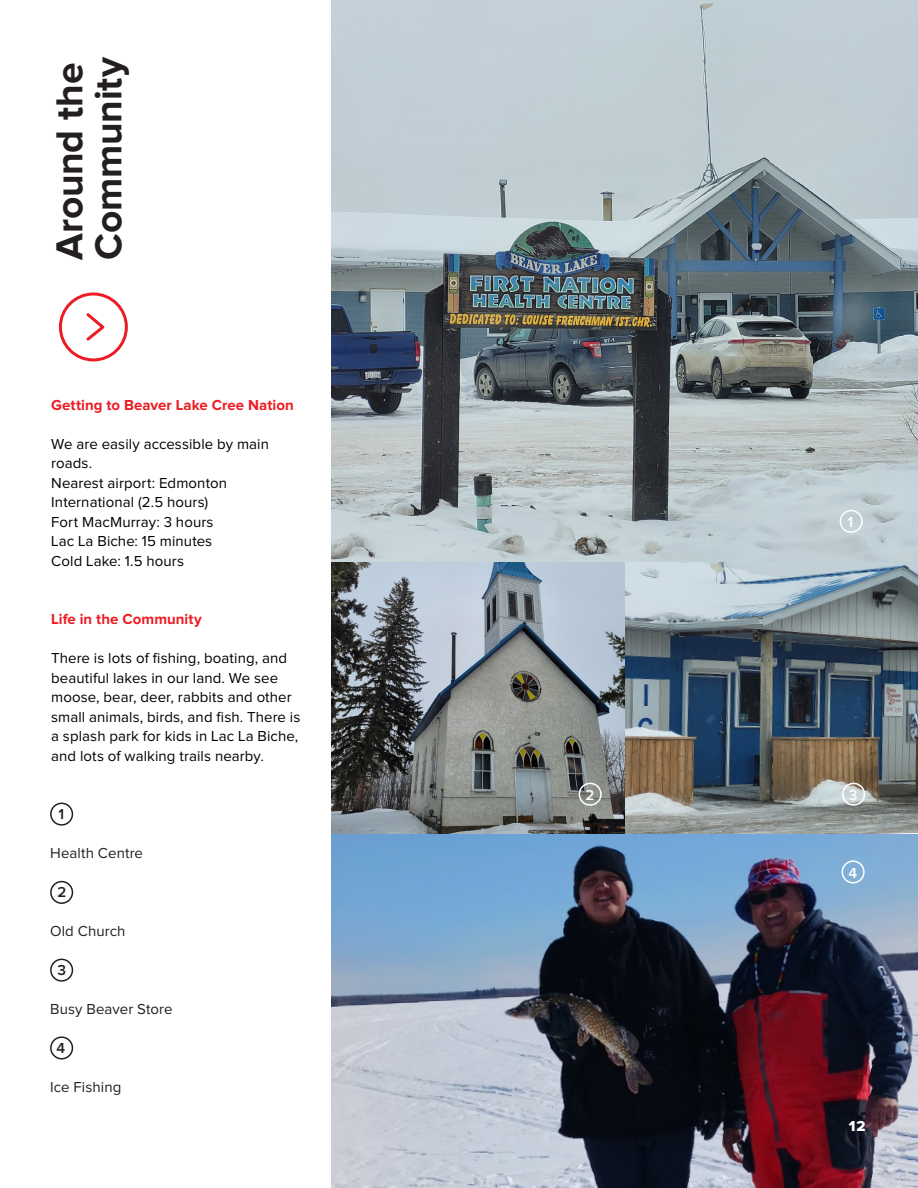
<style>
.page{position:relative;width:918px;height:1188px;background:#fff}
.page>*{position:absolute;margin:0;border:0;box-sizing:border-box;transform-origin:0 0}
.Subheadline{font:700 39px "Proxima Nova";letter-spacing:-.01em;color:#231f20}
.Subheadline_Red_Bold{font:15px/19.5px "Proxima Nova";letter-spacing:.005em;color:#000}
.Subheadline_Red_Bold-2{font:700 15px "Proxima Nova";letter-spacing:.005em;color:#ed1c24}
.Body_Copy{font:15px "Proxima Nova";letter-spacing:.005em;color:#231f20}
.Page{font:600 15px "Proxima Nova";color:#231f20}
.Outlined{font:600 15px "Proxima Nova";color:#fff}
.Page-2{font:15px "Proxima Nova Extrabld";color:#fff}
</style>
<div class="page">
<img style="left:624px;top:562px;width:294px;height:272px">
<img style="left:332px;top:562px;width:292px;height:272px">
<img style="left:332px;top:0;width:586px;height:562px">
<img style="left:332px;top:834px;width:586px;height:354px">
<div style="left:50px;top:803px;width:23px;height:23px;border:2px solid #231f20;border-radius:50%"></div>
<div style="left:50px;top:881px;width:23px;height:23px;border:2px solid #231f20;border-radius:50%"></div>
<div style="left:50px;top:959px;width:23px;height:23px;border:2px solid #231f20;border-radius:50%"></div>
<div style="left:50px;top:1036px;width:23px;height:24px;border:2px solid #231f20;border-radius:50%"></div>
<div style="left:840px;top:510px;width:23px;height:23px;border:2px solid #fff;border-radius:50%"></div>
<div style="left:579px;top:783px;width:23px;height:23px;border:2px solid #fff;border-radius:50%"></div>
<div style="left:842px;top:783px;width:23px;height:23px;border:2px solid #fff;border-radius:50%"></div>
<div style="left:842px;top:860px;width:23px;height:24px;border:2px solid #fff;border-radius:50%"></div>
<div style="left:59px;top:293px;width:69px;height:68px;border:3px solid #ed1c24;border-radius:50%"></div>
<svg style="left:86px;top:313px;width:19px;height:28px"></svg>
<p class="Subheadline" style="left:52px;top:260px;width:199px;rotate:-90deg">Around the</p>
<p class="Subheadline" style="left:91px;top:260px;width:205px;rotate:-90deg">Community</p>
<p class="Subheadline_Red_Bold-2" style="left:51px;top:398px;width:244px">Getting to Beaver Lake Cree Nation</p>
<p class="Subheadline_Red_Bold" style="left:51px;top:434px;width:219px">We are easily accessible by main roads.</p>
<p class="Subheadline_Red_Bold" style="left:51px;top:473px;width:177px">Nearest airport: Edmonton<br>International (2.5 hours)</p>
<p class="Subheadline_Red_Bold" style="left:51px;top:512px;width:164px">Fort MacMurray: 3 hours</p>
<p class="Subheadline_Red_Bold" style="left:51px;top:532px;width:163px">Lac La Biche: 15 minutes</p>
<p class="Subheadline_Red_Bold" style="left:51px;top:551px;width:134px">Cold Lake: 1.5 hours</p>
<p class="Subheadline_Red_Bold-2" style="left:51px;top:612px;width:152px">Life in the Community</p>
<p class="Subheadline_Red_Bold" style="left:51px;top:649px;width:251px">There is lots of fishing, boating, and beautiful lakes in our land. We see moose, bear, deer, rabbits and other small animals, birds, and fish. There is a splash park for kids in Lac La Biche, and lots of walking trails nearby.</p>
<p class="Page" style="left:59px;top:807px;width:7px">1</p>
<p class="Body_Copy" style="left:50px;top:846px;width:94px">Health Centre</p>
<p class="Page" style="left:57px;top:885px;width:10px">2</p>
<p class="Body_Copy" style="left:50px;top:924px;width:77px">Old Church</p>
<p class="Page" style="left:57px;top:963px;width:10px">3</p>
<p class="Body_Copy" style="left:50px;top:1002px;width:124px">Busy Beaver Store</p>
<p class="Page" style="left:56px;top:1041px;width:10px">4</p>
<p class="Body_Copy" style="left:50px;top:1080px;width:73px">Ice Fishing</p>
<p class="Outlined" style="left:848px;top:515px;width:7px">1</p>
<p class="Outlined" style="left:585px;top:788px;width:10px">2</p>
<p class="Outlined" style="left:849px;top:788px;width:10px">3</p>
<p class="Outlined" style="left:848px;top:866px;width:10px">4</p>
<p class="Page-2" style="left:849px;top:1119px;width:18px">12</p>
</div>
